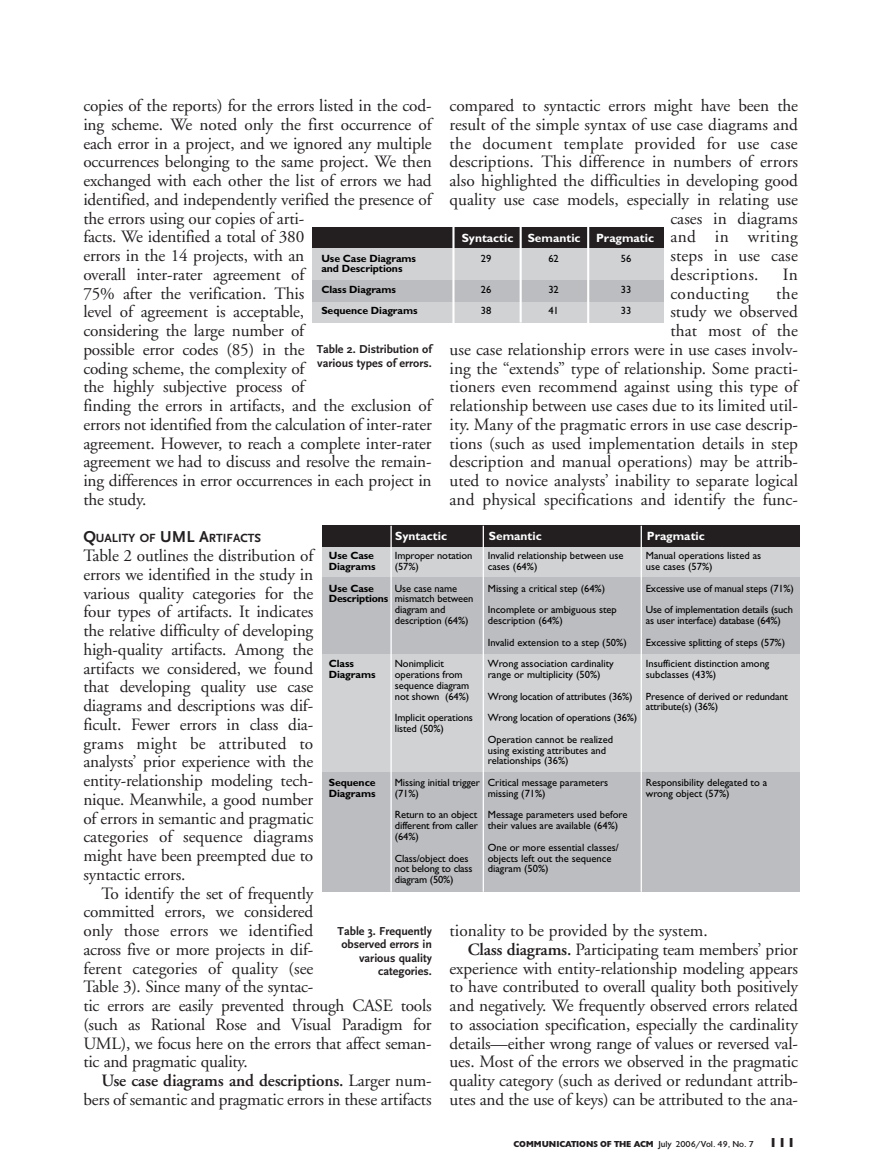
<style>
.page{position:relative;width:879px;height:1174px;background:#fff}
.page>*{position:absolute;margin:0;border:0;box-sizing:border-box;transform-origin:0 0}
.t1{font:700 18px "Gill Sans";color:#231f20}
.t2{font:17.25px/18.8px "Adobe Garamond";letter-spacing:-.01em;color:#231f20}
.t3{font:17.25px "Adobe Garamond";letter-spacing:.02em;color:#231f20}
.t4{font:17.25px "Adobe Garamond";letter-spacing:.01em;color:#231f20}
.t5{font:700 12.3px "Scala Sans";color:#231f20}
.t6{font:700 12px/13.5px "Scala Sans";color:#231f20}
.t7{font:700 12px "Gill Sans";color:#fff}
.t8{font:10.5px/10.8px "Gill Sans";color:#000}
.t9{font:700 10.5px/10.8px "Gill Sans";letter-spacing:-.01em;color:#000}
.t10{font:900 9px "Gill";color:#231f20}
.s1{font-size:16.5px}
.s2{font-weight:600}
.s3{font-weight:400}
.s4{font-size:13.5px}
</style>
<div class="page">
<div style="left:312px;top:227px;width:351px;height:96px;background:#d1d2d4"></div>
<div style="left:312px;top:227px;width:351px;height:21px;background:#231f20"></div>
<div style="left:312px;top:280px;width:351px;height:21px;background:#bcbdc0"></div>
<hr style="left:452px;top:227px;width:2px;height:96px;background:#fff">
<hr style="left:520px;top:227px;width:1px;height:95px;background:#fff">
<hr style="left:587px;top:227px;width:1px;height:96px;background:#fff">
<div style="left:321px;top:547px;width:477px;height:345px;background:#d1d2d4"></div>
<div style="left:321px;top:525px;width:477px;height:22px;background:#231f20"></div>
<div style="left:321px;top:578px;width:477px;height:76px;background:#bcbdc0"></div>
<div style="left:321px;top:772px;width:477px;height:120px;background:#bcbdc0"></div>
<hr style="left:390px;top:526px;width:1px;height:366px;background:#fff">
<hr style="left:482px;top:526px;width:1px;height:366px;background:#fff">
<hr style="left:640px;top:526px;width:1px;height:366px;background:#fff">
<p class="t2" style="left:83px;top:98px;width:350px">copies of the reports) for the errors listed in the cod&shy;ing scheme. We noted only the first occurrence of each error in a project, and we ignored any multiple occurrences belonging to the same project. We then exchanged with each other the list of errors we had identified, and independently verified the presence of the errors using our copies of arti-<br>facts. We identified a total of 380<br>errors in the 14 projects, with an<br>overall inter-rater agreement of<br>75% after the verification. This<br>level of agreement is acceptable,<br>considering the large number of<br>possible error codes (85) in the<br>coding scheme, the complexity of<br>the highly subjective process of<br>finding the errors in artifacts, and the exclusion of errors not identified from the calculation of inter-rater agreement. However, to reach a complete inter-rater agreement we had to discuss and resolve the remain&shy;ing differences in error occurrences in each project in the study.</p>
<p class="t5" style="left:83px;top:531px;width:179px"><span class="s1">Q</span>UALITY OF <span class="s1">UML A</span>RTIFACTS</p>
<p class="t2" style="left:83px;top:548px;width:231px;text-align:justify">Table 2 outlines the distribution of errors we identified in the study in various quality categories for the four types of artifacts. It indicates the relative difficulty of developing high-quality artifacts. Among the artifacts we considered, we found that developing quality use case diagrams and descriptions was dif&shy;ficult. Fewer errors in class dia&shy;grams might be attributed to analysts’ prior experience with the entity-relationship modeling tech&shy;nique. Meanwhile, a good number of errors in semantic and pragmatic categories of sequence diagrams might have been preempted due to syntactic errors.</p>
<p class="t2" style="left:83px;top:885px;width:349px;text-indent:18px">To identify the set of frequently<br>committed errors, we considered<br>only those errors we identified<br>across five or more projects in dif-<br>ferent categories of quality (see<br>Table 3). Since many of the syntac-<br>tic errors are easily prevented through CASE tools (such as Rational Rose and Visual Paradigm for UML), we focus here on the errors that affect seman&shy;tic and pragmatic quality.</p>
<p class="t2" style="left:83px;top:1073px;width:349px;text-align:right"><span class="s2">Use case diagrams and descriptions.</span> Larger num&shy;bers of semantic and pragmatic errors in these artifacts</p>
<p class="t2" style="left:449px;top:98px;width:350px">compared to syntactic errors might have been the</p>
<p class="t2" style="left:449px;top:116px;width:350px">result of the simple syntax of use case diagrams and</p>
<p class="t3" style="left:449px;top:136px;width:349px">the document template provided for use case</p>
<p class="t2" style="left:449px;top:154px;width:350px">descriptions. This difference in numbers of errors</p>
<p class="t2" style="left:449px;top:173px;width:349px">also highlighted the difficulties in developing good</p>
<p class="t2" style="left:449px;top:191px;width:349px">quality use case models, especially in relating use</p>
<p class="t2" style="left:670px;top:210px;width:129px">cases in diagrams</p>
<p class="t3" style="left:670px;top:230px;width:129px">and in writing</p>
<p class="t4" style="left:670px;top:249px;width:129px">steps in use case</p>
<p class="t3" style="left:670px;top:267px;width:90px">descriptions.</p>
<p class="t2" style="left:782px;top:266px;width:17px">In</p>
<p class="t3" style="left:670px;top:286px;width:80px">conducting</p>
<p class="t7" style="left:461px;top:233px;width:53px">Syntactic</p>
<p class="t8" style="left:480px;top:254px;width:12px">29</p>
<p class="t8" style="left:480px;top:280px;width:12px;line-height:21px">26<br>38</p>
<p class="t7" style="left:527px;top:233px;width:54px">Semantic</p>
<p class="t7" style="left:595px;top:233px;width:59px">Pragmatic</p>
<p class="t8" style="left:620px;top:254px;width:12px">56</p>
<p class="t8" style="left:620px;top:280px;width:12px;line-height:21px">33<br>33</p>
<p class="t8" style="left:548px;top:254px;width:12px">62</p>
<p class="t8" style="left:548px;top:280px;width:12px;line-height:21px">32<br>41</p>
<p class="t9" style="left:321px;top:254px;width:96px">Use Case Diagrams and Descriptions</p>
<p class="t9" style="left:321px;top:280px;width:98px;line-height:21px">Class Diagrams<br>Sequence Diagrams</p>
<p class="t2" style="left:449px;top:285px;width:350px;text-align:right">the<br>study we observed<br>that most of the<br>use case relationship errors were in use cases involv&shy;ing the “extends” type of relationship. Some practi&shy;tioners even recommend against using this type of relationship between use cases due to its limited util&shy;ity. Many of the pragmatic errors in use case descrip&shy;tions (such as used implementation details in step description and manual operations) may be attrib&shy;uted to novice analysts’ inability to separate logical and physical specifications and identify the func-</p>
<p class="t6" style="left:316px;top:342px;width:117px">Table 2. Distribution of various types of errors.</p>
<p class="t1" style="left:405px;top:386px;width:172px">Bolloju table 2 (7/06)</p>
<p class="t7" style="left:395px;top:531px;width:53px">Syntactic</p>
<p class="t8" style="left:394px;top:551px;width:79px">Improper notation (57%)</p>
<p class="t8" style="left:394px;top:584px;width:80px">Use case name mismatch between diagram and description (64%)</p>
<p class="t8" style="left:394px;top:659px;width:76px">Nonimplicit operations from sequence diagram not shown (64%)</p>
<p class="t8" style="left:394px;top:713px;width:79px">Implicit operations listed (50%)</p>
<p class="t7" style="left:488px;top:531px;width:54px">Semantic</p>
<p class="t7" style="left:646px;top:531px;width:59px">Pragmatic</p>
<p class="t8" style="left:645px;top:551px;width:117px">Manual operations listed as use cases (57%)</p>
<p class="t8" style="left:645px;top:578px;width:149px;line-height:21.6px">Excessive use of manual steps (71%)<br>Use of implementation details (such</p>
<p class="t8" style="left:645px;top:611px;width:141px;line-height:21.6px">as user interface) database (64%)<br>Excessive splitting of steps (57%)<br>Insufficient distinction among</p>
<p class="t8" style="left:650px;top:665px;width:138px;line-height:21.6px;text-indent:-5px">subclasses (43%)<br>resence of derived or redundant</p>
<p class="t8" style="left:645px;top:702px;width:74px">attribute(s) (36%)</p>
<p class="t9" style="left:328px;top:551px;width:48px">Use Case<br>Diagrams</p>
<p class="t9" style="left:328px;top:584px;width:61px">Use Case<br>Descriptions</p>
<p class="t8" style="left:487px;top:551px;width:137px">nvalid relationship between use cases (64%)</p>
<p class="t8" style="left:487px;top:578px;width:130px;line-height:21.6px">Missing a critical step (64%)<br>Incomplete or ambiguous step</p>
<p class="t8" style="left:487px;top:611px;width:140px;line-height:21.6px">description (64%)<br>nvalid extension to a step (50%)<br>Wrong association cardinality</p>
<p class="t8" style="left:487px;top:665px;width:151px;line-height:21.6px">range or multiplicity (50%)<br>Wrong location of attributes (36%)<br>Wrong location of operations (36%)<br>Operation cannot be realized</p>
<p class="t8" style="left:491px;top:746px;width:116px;text-indent:-4px">using existing attributes and elationships (36%)</p>
<p class="t8" style="left:487px;top:778px;width:122px">Critical message parameters missing (71%)</p>
<p class="t8" style="left:487px;top:810px;width:141px">Message parameters used before their values are available (64%)</p>
<p class="t8" style="left:487px;top:843px;width:132px">One or more essential classes/ objects left out the sequence diagram (50%)</p>
<p class="t9" style="left:328px;top:659px;width:48px">Class<br>Diagrams</p>
<p class="t9" style="left:328px;top:778px;width:48px">Sequence<br>Diagrams</p>
<p class="t8" style="left:645px;top:778px;width:123px">Responsibility delegated to a wrong object (57%)</p>
<p class="t8" style="left:394px;top:778px;width:87px">Missing initial trigger (71%)</p>
<p class="t8" style="left:394px;top:810px;width:84px;text-align:justify">Return to an object different from caller (64%)</p>
<p class="t8" style="left:394px;top:854px;width:79px">Class/object does not belong to class diagram (50%)</p>
<p class="t2" style="left:449px;top:923px;width:259px">tionality to be provided by the system.</p>
<p class="t2" style="left:467px;top:941px;width:331px"><span class="s2">Class diagrams.</span> Participating team members’ prior</p>
<p class="t2" style="left:449px;top:960px;width:349px">experience with entity-relationship modeling appears</p>
<p class="t2" style="left:449px;top:979px;width:350px">to have contributed to overall quality both positively</p>
<p class="t2" style="left:449px;top:998px;width:349px">and negatively. We frequently observed errors related</p>
<p class="t2" style="left:449px;top:1016px;width:349px">to association specification, especially the cardinality</p>
<p class="t2" style="left:449px;top:1035px;width:349px">details—either wrong range of values or reversed val-</p>
<p class="t2" style="left:449px;top:1054px;width:349px">ues. Most of the errors we observed in the pragmatic</p>
<p class="t2" style="left:449px;top:1073px;width:350px">quality category (such as derived or redundant attrib-</p>
<p class="t2" style="left:449px;top:1091px;width:350px">utes and the use of keys) can be attributed to the ana-</p>
<p class="t10" style="left:513px;top:1141px;width:283px">COMMUNICATIONS OF THE ACM <span class="s3">July 2006/Vol. 49, No. 7</span> <span class="s4">111</span></p>
<p class="t6" style="left:337px;top:924px;width:96px;text-align:right">Table 3. Frequently observed errors in various quality categories.</p>
<p class="t1" style="left:477px;top:940px;width:172px">Bolloju table 3 (7/06)</p>
</div>
